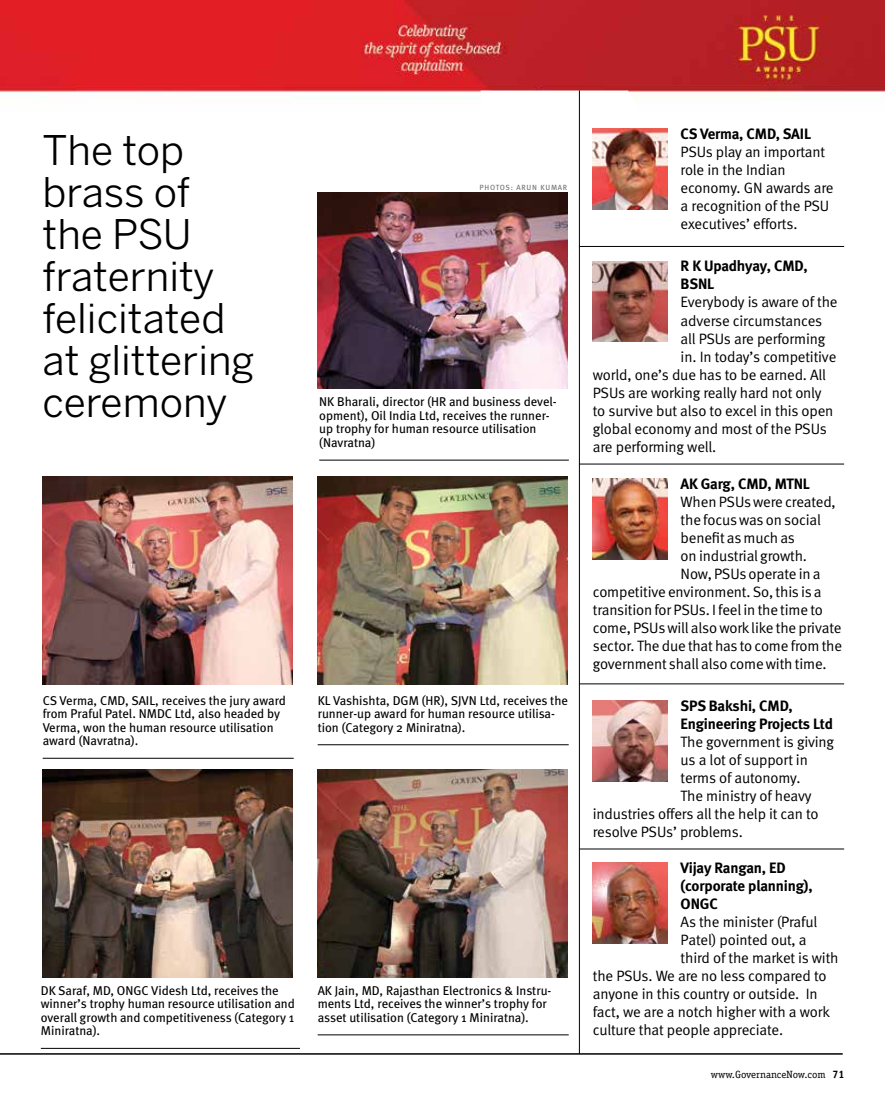
<style>
.page{position:relative;width:885px;height:1106px;background:#fff}
.page>*{position:absolute;margin:0;border:0;box-sizing:border-box;transform-origin:0 0}
.t1{font:40.5px/42px "Benton Sans";color:#000}
.t2{font:15px/18px "Meta Normal";letter-spacing:-.01em;color:#000}
.t3{font:700 15px/18px "Meta";letter-spacing:-.01em;color:#000}
.t4{font:12.75px/13.5px "Meta";color:#000}
.t5{font:10.5px "Officina Serif Std";color:#000}
.t6{font:7.5px "Meta Book Caps";letter-spacing:.1em;color:#6d6e71}
.s1{font-weight:700;font-size:10.8px}
</style>
<div class="page">
<hr style="left:0;top:1053px;width:842px;height:1px;background:#000">
<img style="left:317px;top:192px;width:250px;height:196px">
<img style="left:43px;top:477px;width:249px;height:207px">
<img style="left:317px;top:477px;width:250px;height:207px">
<img style="left:43px;top:770px;width:249px;height:207px">
<img style="left:317px;top:770px;width:250px;height:207px">
<hr style="left:319px;top:460px;width:249px;height:1px;background:#000">
<hr style="left:43px;top:758px;width:251px;height:1px;background:#000">
<hr style="left:317px;top:744px;width:251px;height:1px;background:#000">
<hr style="left:41px;top:1048px;width:259px;height:1px;background:#000">
<hr style="left:317px;top:1034px;width:251px;height:1px;background:#000">
<img style="left:592px;top:129px;width:75px;height:80px">
<img style="left:592px;top:261px;width:75px;height:81px">
<img style="left:592px;top:478px;width:75px;height:81px">
<img style="left:592px;top:700px;width:75px;height:81px">
<img style="left:592px;top:862px;width:75px;height:81px">
<hr style="left:579px;top:89px;width:1px;height:964px;background:#000">
<hr style="left:579px;top:246px;width:265px;height:1px;background:#000">
<hr style="left:579px;top:463px;width:265px;height:1px;background:#000">
<hr style="left:579px;top:683px;width:265px;height:1px;background:#000">
<hr style="left:579px;top:848px;width:265px;height:1px;background:#000">
<img style="left:0;top:0;width:884px;height:110px">
<h1 class="t1" style="left:43px;top:129px;width:213px">The top brass of the PSU fraternity felicitated at glittering ceremony</h1>
<p class="t6" style="left:479px;top:182px;width:89px">PHOTOS: ARUN KUMAR</p>
<p class="t4" style="left:319px;top:395px;width:239px">NK Bharali, director (HR and business devel&shy;opment), Oil India Ltd, receives the runner&shy;up trophy for human resource utilisation (Navratna)</p>
<p class="t4" style="left:43px;top:693px;width:245px">CS Verma, CMD, SAIL, receives the jury award from Praful Patel. NMDC Ltd, also headed by Verma, won the human resource utilisation award (Navratna).</p>
<p class="t4" style="left:317px;top:693px;width:252px">KL Vashishta, DGM (HR), SJVN Ltd, receives the runner-up award for human resource utilisa&shy;tion (Category 2 Miniratna).</p>
<p class="t4" style="left:41px;top:983px;width:255px">DK Saraf, MD, ONGC Videsh Ltd, receives the winner’s trophy human resource utilisation and overall growth and competitiveness (Category 1<br>Miniratna).</p>
<p class="t4" style="left:317px;top:983px;width:235px">AK Jain, MD, Rajasthan Electronics &amp; Instru&shy;ments Ltd, receives the winner’s trophy for asset utilisation (Category 1 Miniratna).</p>
<p class="t3" style="left:680px;top:125px;width:132px">CS Verma, CMD, SAIL</p>
<p class="t2" style="left:680px;top:143px;width:154px">PSUs play an important role in the Indian economy. GN awards are a recognition of the PSU executives’ efforts.</p>
<p class="t3" style="left:680px;top:257px;width:128px">R K Upadhyay, CMD,<br>BSNL</p>
<p class="t2" style="left:680px;top:293px;width:158px">Everybody is aware of the</p>
<p class="t2" style="left:680px;top:311px;width:143px">adverse circumstances</p>
<p class="t2" style="left:680px;top:329px;width:146px">all PSUs are performing</p>
<p class="t2" style="left:680px;top:347px;width:157px">in. In today’s competitive</p>
<p class="t2" style="left:592px;top:365px;width:235px">world, one’s due has to be earned. All</p>
<p class="t2" style="left:592px;top:383px;width:230px">PSUs are working really hard not only</p>
<p class="t2" style="left:592px;top:401px;width:242px">to survive but also to excel in this open</p>
<p class="t2" style="left:592px;top:419px;width:235px">global economy and most of the PSUs</p>
<p class="t2" style="left:592px;top:437px;width:125px">are performing well.</p>
<p class="t3" style="left:680px;top:474px;width:131px">AK Garg, CMD, MTNL</p>
<p class="t2" style="left:680px;top:492px;width:157px">When PSUswere created,</p>
<p class="t2" style="left:680px;top:510px;width:142px">the focuswas on social</p>
<p class="t2" style="left:680px;top:528px;width:116px">benefit as much as</p>
<p class="t2" style="left:680px;top:546px;width:128px">on industrial growth.</p>
<p class="t2" style="left:680px;top:564px;width:141px">Now, PSUs operate in a</p>
<p class="t2" style="left:592px;top:582px;width:230px">competitive environment. So, this is a</p>
<p class="t2" style="left:592px;top:600px;width:231px">transition for PSUs. I feel in the time to</p>
<p class="t2" style="left:592px;top:618px;width:250px">come, PSUswill also worklike the private</p>
<p class="t2" style="left:592px;top:636px;width:251px">sector. The due that has to come from the</p>
<p class="t2" style="left:592px;top:654px;width:235px">government shall also come with time.</p>
<p class="t3" style="left:680px;top:696px;width:154px">SPS Bakshi, CMD,<br>Engineering Projects Ltd</p>
<p class="t2" style="left:680px;top:732px;width:155px">The government is giving</p>
<p class="t2" style="left:680px;top:750px;width:129px">us a lot of support in</p>
<p class="t2" style="left:680px;top:768px;width:121px">terms of autonomy.</p>
<p class="t2" style="left:680px;top:786px;width:132px">The ministry of heavy</p>
<p class="t2" style="left:592px;top:804px;width:227px">industries offers all the help it can to</p>
<p class="t2" style="left:592px;top:822px;width:151px">resolve PSUs’ problems.</p>
<p class="t3" style="left:680px;top:858px;width:134px">Vijay Rangan, ED (corporate planning),<br>ONGC</p>
<p class="t2" style="left:680px;top:912px;width:138px">As the minister (Praful</p>
<p class="t2" style="left:680px;top:930px;width:128px">Patel) pointed out, a</p>
<p class="t2" style="left:680px;top:948px;width:159px">third of the market is with</p>
<p class="t2" style="left:592px;top:966px;width:235px">the PSUs. We are no less compared to</p>
<p class="t2" style="left:592px;top:984px;width:226px">anyone in this country or outside. In</p>
<p class="t2" style="left:592px;top:1002px;width:238px">fact, we are a notch higher with a work</p>
<p class="t2" style="left:592px;top:1020px;width:192px">culture that people appreciate.</p>
<p class="t5" style="left:710px;top:1068px;width:135px">www.GovernanceNow.com <span class="s1">71</span></p>
</div>
